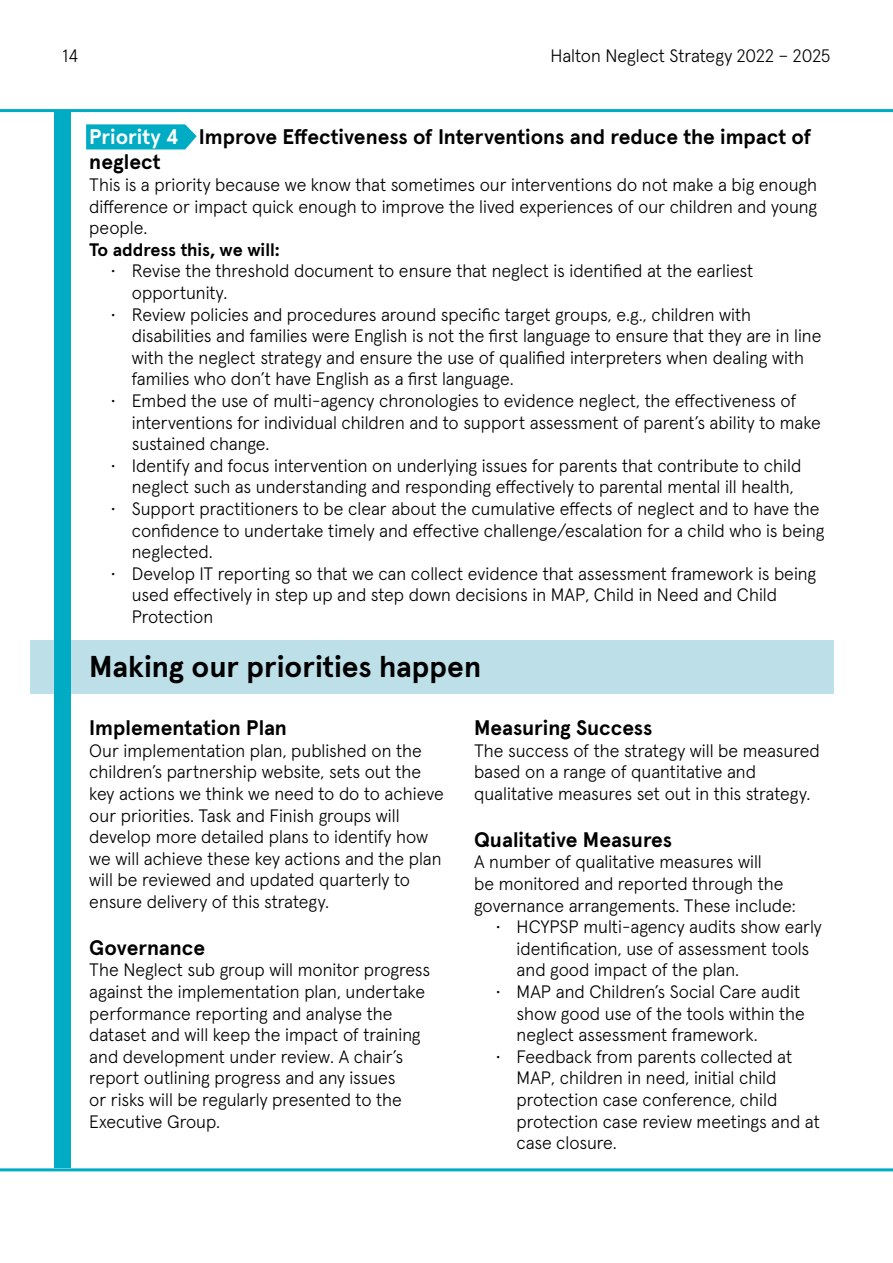
<style>
.page{position:relative;width:893px;height:1263px;background:#fff}
.page>*{position:absolute;margin:0;border:0;box-sizing:border-box;transform-origin:0 0}
.SECTION_HEADER{font:700 30px "Apercu Pro";color:#000}
.SUBHEADER{font:700 21px/25.2px "Apercu Pro";color:#000}
.BODY_TEXT{font:300 18px/21.6px "Apercu Pro";color:#000}
.BOLD_BODY_TEXT{font:700 18px "Apercu Pro";letter-spacing:-.005em;color:#000}
.s1{color:#fff}
</style>
<div class="page">
<hr style="left:0;top:109px;width:893px;height:3px;background:#00acc3">
<hr style="left:0;top:1168px;width:893px;height:3px;background:#00acc3">
<svg style="left:86px;top:124px;width:111px;height:25px;background:#11b1c7"></svg>
<div style="left:30px;top:640px;width:803px;height:54px;background:#bddfe8"></div>
<div style="left:54px;top:111px;width:16px;height:1057px;background:#00acc3"></div>
<p class="BODY_TEXT" style="left:63px;top:44px;width:17px">14</p>
<p class="BODY_TEXT" style="left:550px;top:44px;width:281px">Halton Neglect Strategy 2022 – 2025</p>
<p class="SUBHEADER" style="left:89px;top:123px;width:723px"><span class="s1">Priority 4</span> Improve Effectiveness of Interventions and reduce the impact of neglect</p>
<p class="BODY_TEXT" style="left:89px;top:172px;width:729px;text-align:justify">This is a priority because we know that sometimes our interventions do not make a big enough difference or impact quick enough to improve the lived experiences of our children and young people.</p>
<p class="BOLD_BODY_TEXT" style="left:89px;top:235px;width:192px">To address this, we will:</p>
<p class="BODY_TEXT" style="left:132px;top:259px;width:623px;text-indent:-21px">• Revise the threshold document to ensure that neglect is identified at the earliest opportunity.</p>
<p class="BODY_TEXT" style="left:132px;top:302px;width:691px;text-indent:-21px">• Review policies and procedures around specific target groups, e.g., children with disabilities and families were English is not the first language to ensure that they are in line with the neglect strategy and ensure the use of qualified interpreters when dealing with families who don’t have English as a first language.</p>
<p class="BODY_TEXT" style="left:132px;top:388px;width:690px;text-indent:-21px">• Embed the use of multi-agency chronologies to evidence neglect, the effectiveness of interventions for individual children and to support assessment of parent’s ability to make sustained change.</p>
<p class="BODY_TEXT" style="left:132px;top:453px;width:671px;text-indent:-21px">• Identify and focus intervention on underlying issues for parents that contribute to child neglect such as understanding and responding effectively to parental mental ill health,</p>
<p class="BODY_TEXT" style="left:132px;top:496px;width:694px;text-indent:-21px">• Support practitioners to be clear about the cumulative effects of neglect and to have the confidence to undertake timely and effective challenge/escalation for a child who is being neglected.</p>
<p class="BODY_TEXT" style="left:132px;top:561px;width:686px;text-indent:-21px">• Develop IT reporting so that we can collect evidence that assessment framework is being used effectively in step up and step down decisions in MAP, Child in Need and Child<br>Protection</p>
<p class="SECTION_HEADER" style="left:89px;top:643px;width:394px">Making our priorities happen</p>
<p class="SUBHEADER" style="left:89px;top:714px;width:199px">Implementation Plan</p>
<p class="BODY_TEXT" style="left:89px;top:738px;width:356px">Our implementation plan, published on the children’s partnership website, sets out the key actions we think we need to do to achieve our priorities. Task and Finish groups will develop more detailed plans to identify how we will achieve these key actions and the plan will be reviewed and updated quarterly to ensure delivery of this strategy.</p>
<p class="SUBHEADER" style="left:89px;top:933px;width:118px">Governance</p>
<p class="BODY_TEXT" style="left:89px;top:958px;width:342px">The Neglect sub group will monitor progress against the implementation plan, undertake performance reporting and analyse the dataset and will keep the impact of training and development under review. A chair’s report outlining progress and any issues<br>or risks will be regularly presented to the Executive Group.</p>
<p class="SUBHEADER" style="left:474px;top:714px;width:180px">Measuring Success</p>
<p class="BODY_TEXT" style="left:474px;top:738px;width:347px">The success of the strategy will be measured based on a range of quantitative and qualitative measures set out in this strategy.</p>
<p class="SUBHEADER" style="left:474px;top:825px;width:200px">Qualitative Measures</p>
<p class="BODY_TEXT" style="left:474px;top:850px;width:323px">A number of qualitative measures will<br>be monitored and reported through the governance arrangements. These include:</p>
<p class="BODY_TEXT" style="left:517px;top:915px;width:307px;text-indent:-21px">• HCYPSP multi-agency audits show early identification, use of assessment tools and good impact of the plan.</p>
<p class="BODY_TEXT" style="left:517px;top:979px;width:290px;text-indent:-21px">• MAP and Children’s Social Care audit show good use of the tools within the neglect assessment framework.</p>
<p class="BODY_TEXT" style="left:517px;top:1044px;width:305px;text-indent:-21px">• Feedback from parents collected at<br>MAP, children in need, initial child protection case conference, child protection case review meetings and at case closure.</p>
</div>
